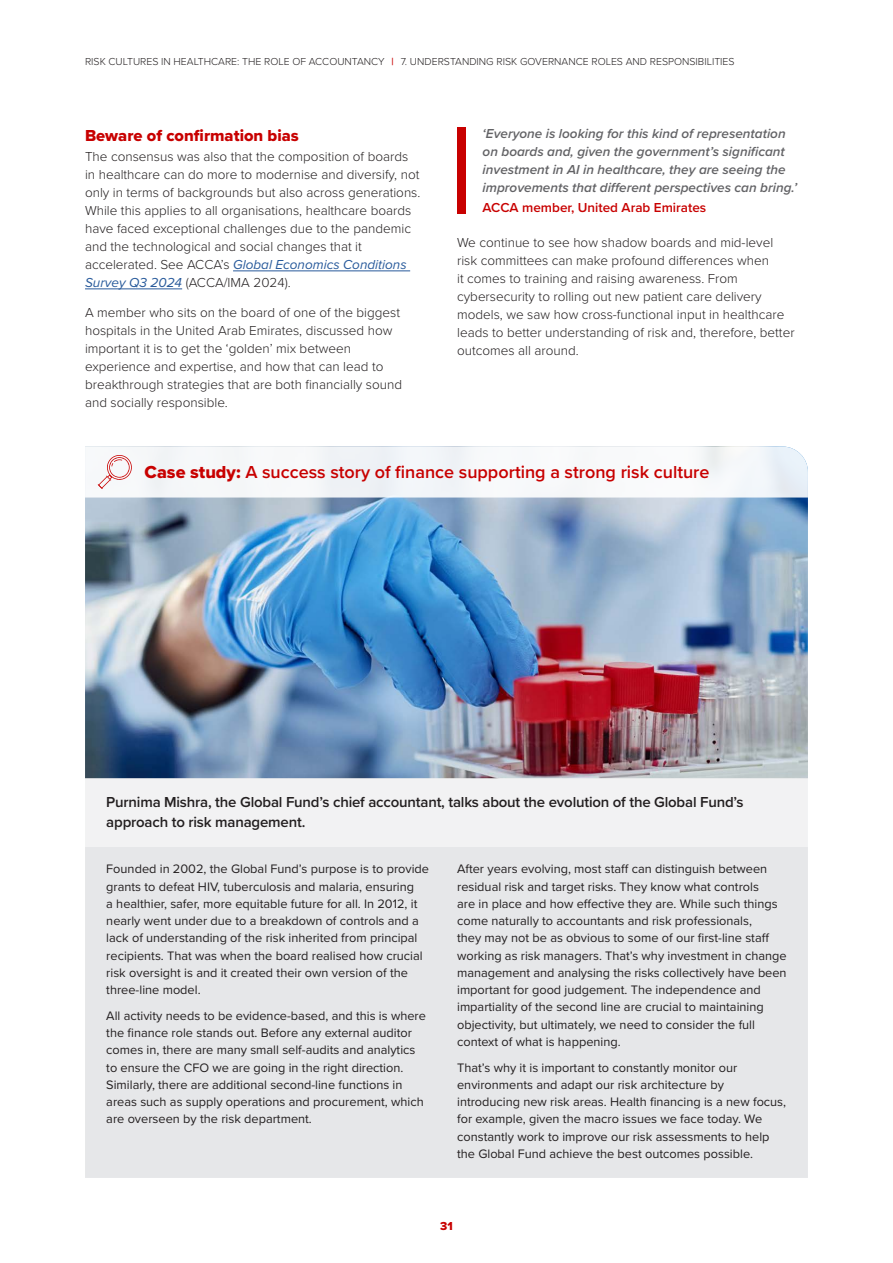
<style>
.page{position:relative;width:893px;height:1263px;background:#fff}
.page>*{position:absolute;margin:0;border:0;box-sizing:border-box;transform-origin:0 0}
.t1{font:600 18px "Proxima Nova";color:#c80000}
.t2{font:16.5px "Proxima Nova Extrabld";color:#c80000}
.t3{font:600 15px/19.5px "Proxima Nova";letter-spacing:-.01em;color:#231f20}
.t4{font:300 13.5px/18px "Proxima Nova";color:#231f20}
.t5{font:italic 600 13.5px/18px "Proxima Nova";color:#636366}
.t6{font:600 13.5px "Proxima Nova";color:#c80000}
.t7{font:12.75px/17.2px "Proxima Nova";color:#231f20}
.t8{font:12px "Proxima Nova Extrabld";color:#c80000}
.t9{font:300 10.5px "Proxima Nova";color:#231f20}
.s1{font-weight:600;color:#c80000}
.s2{font-weight:400;font-style:italic;color:#285a9b}
.s3{font-family:"Proxima Nova Extrabld";font-weight:400}
</style>
<div class="page">
<hr style="left:233px;top:270px;width:177px;height:1px;background:#285a9b">
<hr style="left:85px;top:288px;width:97px;height:1px;background:#285a9b">
<div style="left:457px;top:128px;width:9px;height:86px;background:#c80000"></div>
<div style="left:85px;top:846px;width:723px;height:332px;background:#e6e7e9"></div>
<div style="left:85px;top:778px;width:723px;height:68px;background:#f2f2f3"></div>
<img style="left:85px;top:497px;width:723px;height:281px">
<svg style="left:85px;top:446px;width:723px;height:51px"></svg>
<p class="t9" style="left:85px;top:53px;width:651px">RISK CULTURES IN HEALTHCARE: THE ROLE OF ACCOUNTANCY <span class="s1">|</span> 7. UNDERSTANDING RISK GOVERNANCE ROLES AND RESPONSIBILITIES</p>
<p class="t2" style="left:85px;top:123px;width:215px">Beware of confirmation bias</p>
<p class="t4" style="left:85px;top:146px;width:337px">The consensus was also that the composition of boards in healthcare can do more to modernise and diversify, not only in terms of backgrounds but also across generations.<br>While this applies to all organisations, healthcare boards have faced exceptional challenges due to the pandemic and the technological and social changes that it accelerated. See ACCA’s <span class="s2">Global Economics Conditions Survey Q3 2024</span> (ACCA/IMA 2024).</p>
<p class="t4" style="left:85px;top:303px;width:319px">A member who sits on the board of one of the biggest hospitals in the United Arab Emirates, discussed how important it is to get the ‘golden’ mix between experience and expertise, and how that can lead to breakthrough strategies that are both financially sound and socially responsible.</p>
<p class="t5" style="left:483px;top:124px;width:316px">‘Everyone is looking for this kind of representation on boards and, given the government’s significant investment in AI in healthcare, they are seeing the improvements that different perspectives can bring.’</p>
<p class="t6" style="left:483px;top:198px;width:225px">ACCA member, United Arab Emirates</p>
<p class="t4" style="left:457px;top:233px;width:339px">We continue to see how shadow boards and mid-level risk committees can make profound differences when<br>it comes to training and raising awareness. From cybersecurity to rolling out new patient care delivery models, we saw how cross-functional input in healthcare leads to better understanding of risk and, therefore, better outcomes all around.</p>
<h1 class="t1" style="left:145px;top:458px;width:566px"><span class="s3">Case study:</span> A success story of finance supporting a strong risk culture</h1>
<p class="t3" style="left:106px;top:792px;width:639px">Purnima Mishra, the Global Fund’s chief accountant, talks about the evolution of the Global Fund’s approach to risk management.</p>
<p class="t7" style="left:106px;top:860px;width:324px">Founded in 2002, the Global Fund’s purpose is to provide grants to defeat HIV, tuberculosis and malaria, ensuring<br>a healthier, safer, more equitable future for all. In 2012, it nearly went under due to a breakdown of controls and a lack of understanding of the risk inherited from principal recipients. That was when the board realised how crucial risk oversight is and it created their own version of the three-line model.</p>
<p class="t7" style="left:106px;top:1006px;width:321px">All activity needs to be evidence-based, and this is where the finance role stands out. Before any external auditor comes in, there are many small self-audits and analytics to ensure the CFO we are going in the right direction.<br>Similarly, there are additional second-line functions in areas such as supply operations and procurement, which are overseen by the risk department.</p>
<p class="t7" style="left:457px;top:860px;width:331px">After years evolving, most staff can distinguish between residual risk and target risks. They know what controls<br>are in place and how effective they are. While such things come naturally to accountants and risk professionals,<br>they may not be as obvious to some of our first-line staff working as risk managers. That’s why investment in change management and analysing the risks collectively have been important for good judgement. The independence and impartiality of the second line are crucial to maintaining objectivity, but ultimately, we need to consider the full context of what is happening.</p>
<p class="t7" style="left:457px;top:1058px;width:331px">That’s why it is important to constantly monitor our environments and adapt our risk architecture by introducing new risk areas. Health financing is a new focus, for example, given the macro issues we face today. We constantly work to improve our risk assessments to help the Global Fund achieve the best outcomes possible.</p>
<p class="t8" style="left:440px;top:1217px;width:14px">31</p>
</div>
